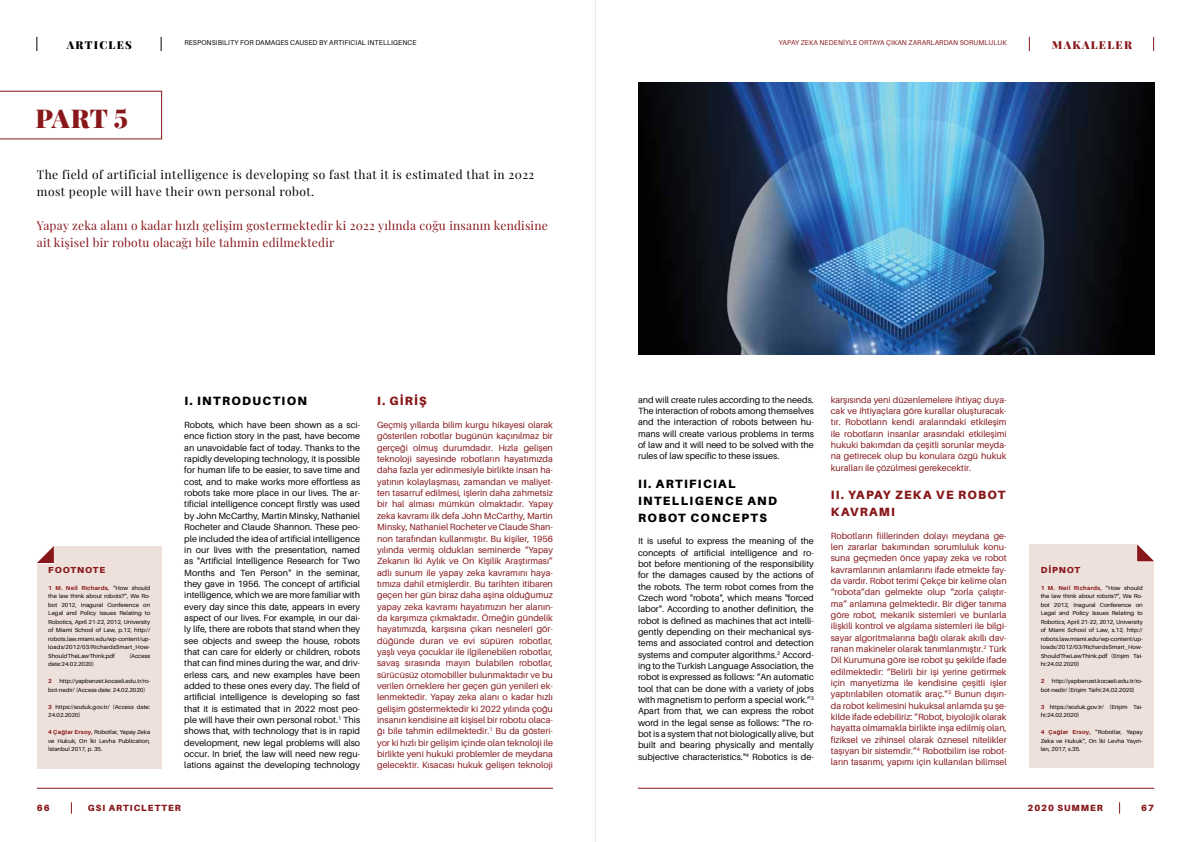
<style>
.page{position:relative;width:1191px;height:842px;background:#fff}
.page>*{position:absolute;margin:0;border:0;box-sizing:border-box;transform-origin:0 0}
.t1{font:900 26px "Playfair Display";color:#87171a}
.t2{font:12px/17px "Playfair Display";letter-spacing:.02em;color:#87171a}
.t3{font:12px/17px "Playfair Display";letter-spacing:.04em;color:#000}
.t4{font:900 12px/17px "Aileron";letter-spacing:.11em;color:#000}
.t5{font:900 12px/17px "Aileron";letter-spacing:.1em;color:#87171a}
.t6{font:900 11px "Playfair Display";letter-spacing:.12em;color:#87171a}
.t7{font:900 11px "Playfair Display";letter-spacing:.12em;color:#000}
.t8{font:9px/11.3px "Aileron";color:#87171a;text-align:justify}
.t9{font:9px/11.3px "Aileron";color:#000;text-align:justify}
.t10{font:900 9px "Aileron";letter-spacing:.11em;color:#87171a}
.t11{font:900 8.7px "Aileron";letter-spacing:.1em;color:#87171a}
.t12{font:7px "Aileron";letter-spacing:.01em;color:#000}
.t13{font:7px "Aileron";letter-spacing:.01em;color:#87171a}
.t14{font:5.8px/8.5px "Aileron";color:#000;text-align:justify}
.t15{font:700 5.8px "Aileron";color:#87171a}
.s1{font-weight:700;color:#87171a}
</style>
<div class="page">
<svg style="left:0;top:91px;width:162px;height:48px"></svg>
<hr style="left:37px;top:788px;width:516px;height:1px;background:#87171a">
<hr style="left:638px;top:788px;width:516px;height:1px;background:#87171a">
<svg style="left:1119px;top:802px;width:1px;height:12px"></svg>
<svg style="left:71px;top:802px;width:1px;height:12px"></svg>
<svg style="left:36px;top:37px;width:1px;height:14px"></svg>
<svg style="left:1028px;top:37px;width:1px;height:14px"></svg>
<svg style="left:161px;top:37px;width:1px;height:14px"></svg>
<svg style="left:1153px;top:37px;width:1px;height:14px"></svg>
<hr style="left:595px;top:0;width:1px;height:842px;background:#ebebec">
<img style="left:638px;top:82px;width:516px;height:272px">
<div style="left:37px;top:546px;width:125px;height:222px;background:#eee1db"></div>
<svg style="left:37px;top:546px;width:17px;height:17px"></svg>
<div style="left:1029px;top:544px;width:125px;height:224px;background:#eee1db"></div>
<svg style="left:1137px;top:544px;width:17px;height:17px"></svg>
<p class="t12" style="left:184px;top:39px;width:234px">RESPONSIBILITY FOR DAMAGES CAUSED BY ARTIFICIAL INTELLIGENCE</p>
<p class="t13" style="left:779px;top:39px;width:229px">YAPAY ZEKA NEDENİYLE ORTAYA ÇIKAN ZARARLARDAN SORUMLULUK</p>
<p class="t7" style="left:67px;top:36px;width:67px">ARTICLES</p>
<p class="t6" style="left:1051px;top:36px;width:82px">MAKALELER</p>
<h1 class="t1" style="left:36px;top:97px;width:94px">PART 5</h1>
<h2 class="t3" style="left:37px;top:165px;width:499px">The field of artificial intelligence is developing so fast that it is estimated that in 2022 most people will have their own personal robot.</h2>
<h2 class="t2" style="left:37px;top:216px;width:512px">Yapay zeka alanı o kadar hızlı gelişim gostermektedir ki 2022 yılında coğu insanın kendisine ait kişisel bir robotu olacağı bile tahmin edilmektedir</h2>
<p class="t11" style="left:48px;top:564px;width:58px">FOOTNOTE</p>
<p class="t14" style="left:48px;top:583px;width:104px"><span class="s1">1 M. Neil Richards,</span> “How should the law think about robots?”, We Ro&shy;bot 2012, Inagural Conference on Legal and Policy Issues Relating to Robotics, April 21-22, 2012, University of Miami School of Law, p.12, http:// robots.law.miami.edu/wp-content/up&shy;loads/2012/03/RichardsSmart_How-ShouldTheLawThink.pdf</p>
<p class="t14" style="left:129px;top:651px;width:22px">(Access</p>
<p class="t14" style="left:48px;top:660px;width:47px">date:24.02.2020)</p>
<p class="t15" style="left:48px;top:678px;width:5px">2</p>
<p class="t14" style="left:48px;top:677px;width:104px;text-indent:11px">http://yapbenzet.kocaeli.edu.tr/ro&shy;bot-nedir/ (Access date: 24.02.2020)</p>
<p class="t14" style="left:48px;top:702px;width:104px"><span class="s1">3</span> https://sozluk.gov.tr/ (Access date:<br>24.02.2020)</p>
<p class="t14" style="left:48px;top:728px;width:104px"><span class="s1">4 Çağlar Ersoy,</span> Robotlar, Yapay Zeka ve Hukuk, On İki Levha Publication, İstanbul 2017, p. 35.</p>
<h2 class="t4" style="left:184px;top:393px;width:124px">I. INTRODUCTION</h2>
<p class="t9" style="left:184px;top:419px;width:177px">Robots, which have been shown as a sci&shy;ence fiction story in the past, have become an unavoidable fact of today. Thanks to the rapidly developing technology, it is possible for human life to be easier, to save time and cost, and to make works more effortless as robots take more place in our lives. The ar&shy;tificial intelligence concept firstly was used by John McCarthy, Martin Minsky, Nathaniel Rocheter and Claude Shannon. These peo&shy;ple included the idea of artificial intelligence in our lives with the presentation, named as "Artificial Intelligence Research for Two Months and Ten Person" in the seminar, they gave in 1956. The concept of artificial intelligence, which we are more familiar with every day since this date, appears in every aspect of our lives. For example, in our dai&shy;ly life, there are robots that stand when they see objects and sweep the house, robots that can care for elderly or children, robots that can find mines during the war, and driv&shy;erless cars, and new examples have been added to these ones every day. The field of artificial intelligence is developing so fast that it is estimated that in 2022 most peo&shy;ple will have their own personal robot.<sup>1</sup> This shows that, with technology that is in rapid development, new legal problems will also occur. In brief, the law will need new regu&shy;lations against the developing technology</p>
<h2 class="t5" style="left:377px;top:393px;width:51px">I. GİRİŞ</h2>
<p class="t8" style="left:377px;top:419px;width:177px">Geçmiş yıllarda bilim kurgu hikayesi olarak gösterilen robotlar bugünün kaçınılmaz bir gerçeği olmuş durumdadır. Hızla gelişen teknoloji sayesinde robotların hayatımızda daha fazla yer edinmesiyle birlikte insan ha&shy;yatının kolaylaşması, zamandan ve maliyet&shy;ten tasarruf edilmesi, işlerin daha zahmetsiz bir hal alması mümkün olmaktadır. Yapay zeka kavramı ilk defa John McCarthy, Martin Minsky, Nathaniel Rocheter ve Claude Shan&shy;non tarafından kullanmıştır. Bu kişiler, 1956 yılında vermiş oldukları seminerde “Yapay Zekanın İki Aylık ve On Kişilik Araştırması” adlı sunum ile yapay zeka kavramını haya&shy;tımıza dahil etmişlerdir. Bu tarihten itibaren geçen her gün biraz daha aşina olduğumuz yapay zeka kavramı hayatımızın her alanın&shy;da karşımıza çıkmaktadır. Örneğin gündelik hayatımızda, karşısına çıkan nesneleri gör&shy;düğünde duran ve evi süpüren robotlar, yaşlı veya çocuklar ile ilgilenebilen robotlar, savaş sırasında mayın bulabilen robotlar, sürücüsüz otomobiller bulunmaktadır ve bu verilen örneklere her geçen gün yenileri ek&shy;lenmektedir. Yapay zeka alanı o kadar hızlı gelişim göstermektedir ki 2022 yılında çoğu insanın kendisine ait kişisel bir robotu olaca&shy;ğı bile tahmin edilmektedir.<sup>1</sup> Bu da gösteri&shy;yor ki hızlı bir gelişim içinde olan teknoloji ile birlikte yeni hukuki problemler de meydana gelecektir. Kısacası hukuk gelişen teknoloji</p>
<p class="t9" style="left:638px;top:394px;width:177px">and will create rules according to the needs.<br>The interaction of robots among themselves and the interaction of robots between hu&shy;mans will create various problems in terms of law and it will need to be solved with the rules of law specific to these issues.</p>
<h2 class="t4" style="left:638px;top:475px;width:140px">II. ARTIFICIAL<br>INTELLIGENCE AND<br>ROBOT CONCEPTS</h2>
<p class="t9" style="left:638px;top:536px;width:177px">It is useful to express the meaning of the concepts of artificial intelligence and ro&shy;bot before mentioning of the responsibility for the damages caused by the actions of the robots. The term robot comes from the Czech word "robota", which means "forced labor". According to another definition, the robot is defined as machines that act intelli&shy;gently depending on their mechanical sys&shy;tems and associated control and detection systems and computer algorithms.<sup>2</sup> Accord&shy;ing to the Turkish Language Association, the robot is expressed as follows: “An automatic tool that can be done with a variety of jobs with magnetism to perform a special work.”<sup>3<br></sup>Apart from that, we can express the robot word in the legal sense as follows: "The ro&shy;bot is a system that not biologically alive, but built and bearing physically and mentally subjective characteristics."<sup>4</sup> Robotics is de-</p>
<p class="t8" style="left:831px;top:394px;width:177px">karşısında yeni düzenlemelere ihtiyaç duya&shy;cak ve ihtiyaçlara göre kurallar oluşturacak&shy;tır. Robotların kendi aralarındaki etkileşim ile robotların insanlar arasındaki etkileşimi hukuki bakımdan da çeşitli sorunlar meyda&shy;na getirecek olup bu konulara özgü hukuk kuralları ile çözülmesi gerekecektir.</p>
<h2 class="t5" style="left:831px;top:486px;width:176px">II. YAPAY ZEKA VE ROBOT<br>KAVRAMI</h2>
<p class="t8" style="left:831px;top:530px;width:177px">Robotların fiillerinden dolayı meydana ge&shy;len zararlar bakımından sorumluluk konu&shy;suna geçmeden önce yapay zeka ve robot kavramlarının anlamlarını ifade etmekte fay&shy;da vardır. Robot terimi Çekçe bir kelime olan “robota”dan gelmekte olup “zorla çalıştır&shy;ma” anlamına gelmektedir. Bir diğer tanıma göre robot, mekanik sistemleri ve bunlarla ilişkili kontrol ve algılama sistemleri ile bilgi&shy;sayar algoritmalarına bağlı olarak akıllı dav&shy;ranan makineler olarak tanımlanmıştır.<sup>2</sup> Türk Dil Kurumuna göre ise robot şu şekilde ifade edilmektedir: “Belirli bir işi yerine getirmek için manyetizma ile kendisine çeşitli işler yaptırılabilen otomatik araç.”<sup>3</sup> Bunun dışın&shy;da robot kelimesini hukuksal anlamda şu şe&shy;kilde ifade edebiliriz: “Robot, biyolojik olarak hayatta olmamakla birlikte inşa edilmiş olan, fiziksel ve zihinsel olarak öznesel nitelikler taşıyan bir sistemdir.”<sup>4</sup> Robotbilim ise robot&shy;ların tasarımı, yapımı için kullanılan bilimsel</p>
<p class="t11" style="left:1040px;top:564px;width:41px">DİPNOT</p>
<p class="t14" style="left:1040px;top:583px;width:104px"><span class="s1">1 M. Neil Richards,</span> “How should the law think about robots?”, We Ro&shy;bot 2012, Inagural Conference on Legal and Policy Issues Relating to Robotics, April 21-22, 2012, University of Miami School of Law, s.12, http:// robots.law.miami.edu/wp-content/up&shy;loads/2012/03/RichardsSmart_How-ShouldTheLawThink.pdf (Erişim Tai&shy;hi:24.02.2020)</p>
<p class="t15" style="left:1040px;top:678px;width:5px">2</p>
<p class="t14" style="left:1040px;top:677px;width:104px;text-indent:11px">http://yapbenzet.kocaeli.edu.tr/ro&shy;bot-nedir/ (Erişim Taihi:24.02.2020)</p>
<p class="t14" style="left:1040px;top:702px;width:104px"><span class="s1">3</span> https://sozluk.gov.tr/ (Erişim Tai&shy;hi:24.02.2020)</p>
<p class="t14" style="left:1040px;top:728px;width:104px"><span class="s1">4 Çağlar Ersoy,</span> “Robotlar, Yapay Zeka ve Hukuk”, On İki Levha Yayın&shy;ları, 2017, s.35.</p>
<p class="t10" style="left:1027px;top:802px;width:77px">2020 SUMMER</p>
<p class="t10" style="left:37px;top:802px;width:14px">66</p>
<p class="t10" style="left:88px;top:802px;width:94px">GSI ARTICLETTER</p>
<p class="t10" style="left:1141px;top:802px;width:14px">67</p>
</div>
